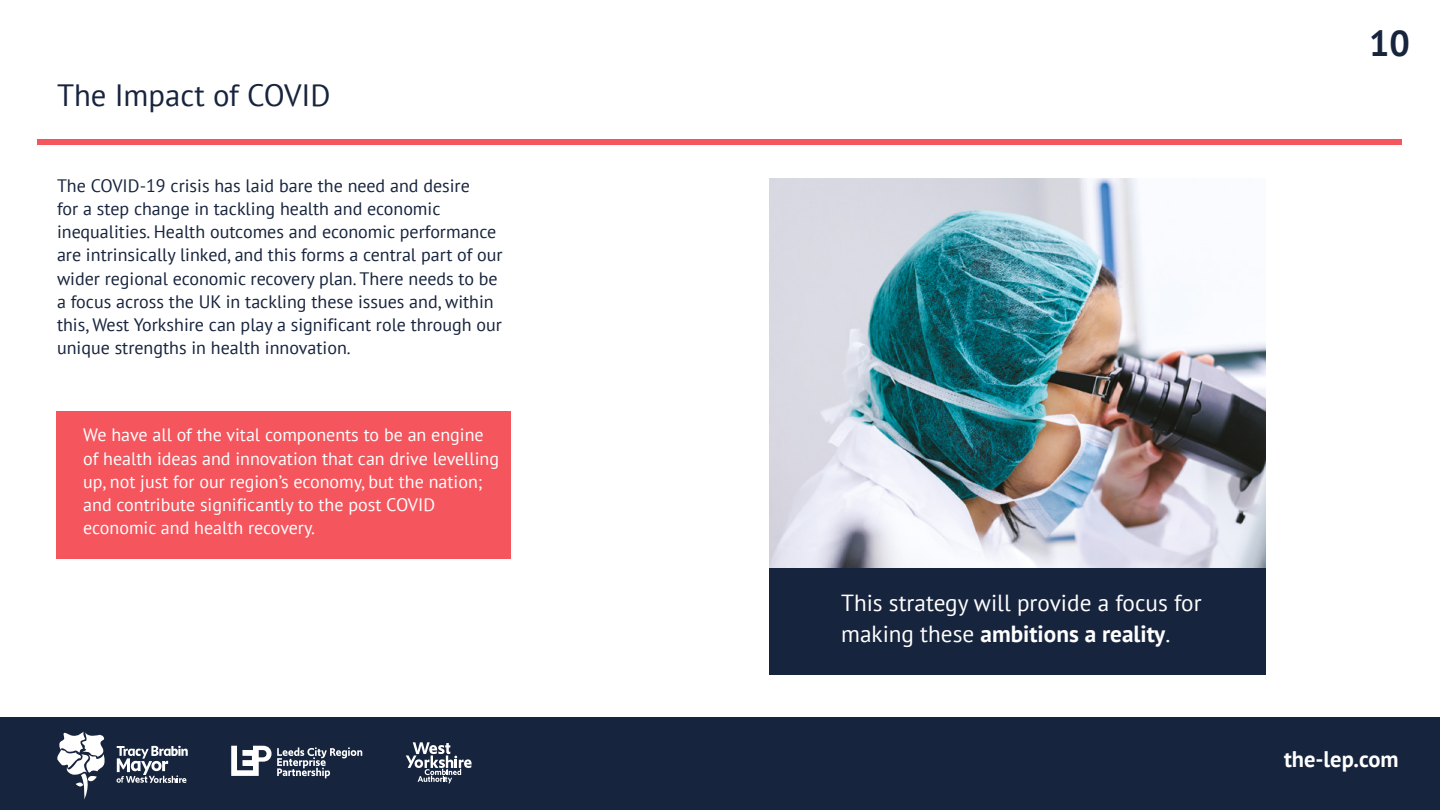
<style>
.page{position:relative;width:1440px;height:810px;background:#fff}
.page>*{position:absolute;margin:0;border:0;box-sizing:border-box;transform-origin:0 0}
.t1{font:700 36px "PT Sans";color:#17243d}
.t2{font:30.75px "PT Sans";color:#17243d}
.t3{font:23.25px/30.8px "PT Sans";color:#fff}
.t4{font:700 22.5px "PT Sans";color:#fff}
.t5{font:18px/23.2px "PT Sans";color:#17243d}
.t6{font:18px/23.2px "PT Sans";color:#fff}
.s1{font-weight:700}
</style>
<div class="page">
<img style="left:770px;top:178px;width:496px;height:390px">
<div style="left:770px;top:568px;width:496px;height:107px;background:#17243d"></div>
<div style="left:56px;top:411px;width:455px;height:148px;background:#f5555d"></div>
<div style="left:38px;top:139px;width:1364px;height:6px;background:#f5555d"></div>
<div style="left:0;top:717px;width:1440px;height:93px;background:#17243d"></div>
<svg style="left:117px;top:746px;width:71px;height:37px"></svg>
<svg style="left:57px;top:731px;width:48px;height:69px"></svg>
<svg style="left:406px;top:742px;width:66px;height:41px"></svg>
<svg style="left:231px;top:746px;width:131px;height:32px"></svg>
<h2 class="t2" style="left:57px;top:76px;width:275px">The Impact of COVID</h2>
<p class="t5" style="left:57px;top:173px;width:447px">The COVID-19 crisis has laid bare the need and desire<br>for a step change in tackling health and economic inequalities. Health outcomes and economic performance are intrinsically linked, and this forms a central part of our wider regional economic recovery plan. There needs to be a focus across the UK in tackling these issues and, within this, West Yorkshire can play a significant role through our unique strengths in health innovation.</p>
<p class="t6" style="left:83px;top:423px;width:417px">We have all of the vital components to be an engine of health ideas and innovation that can drive levelling up, not just for our region’s economy, but the nation; and contribute significantly to the post COVID economic and health recovery.</p>
<h1 class="t1" style="left:1369px;top:20px;width:42px">10</h1>
<p class="t3" style="left:841px;top:587px;width:362px">This strategy will provide a focus for making these <span class="s1">ambitions a reality</span>.</p>
<p class="t4" style="left:1284px;top:745px;width:116px">the-lep.com</p>
</div>
